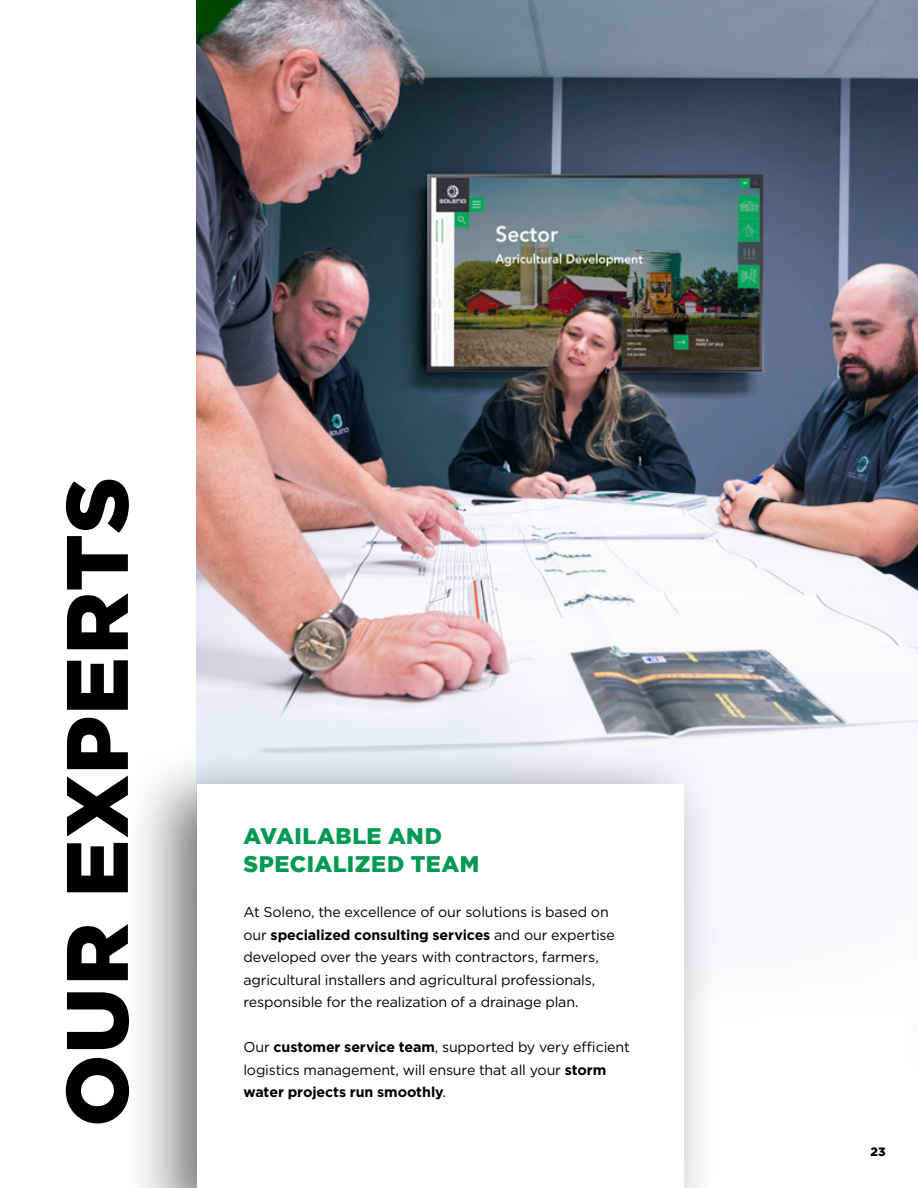
<style>
.page{position:relative;width:918px;height:1188px;background:#fff}
.page>*{position:absolute;margin:0;border:0;box-sizing:border-box;transform-origin:0 0}
.t1{font:900 87px "Gotham";letter-spacing:.01em;color:#000}
.t2{font:900 22.5px/28.5px "Gotham";letter-spacing:.02em;color:#009951}
.t3{font:14.25px/22.5px "Gotham";letter-spacing:-.01em;color:#000}
.t4{font:900 12px "Gotham";color:#000}
.s1{font-weight:700}
</style>
<div class="page">
<img style="left:197px;top:0;width:721px;height:744px">
<svg style="left:141px;top:744px;width:573px;height:444px"></svg>
<div style="left:197px;top:784px;width:487px;height:404px;background:#fff"></div>
<h1 class="t1" style="left:47px;top:1127px;width:651px;rotate:-90deg">OUR EXPERTS</h1>
<h2 class="t2" style="left:244px;top:821px;width:237px">AVAILABLE AND<br>SPECIALIZED TEAM</h2>
<p class="t3" style="left:243px;top:901px;width:373px">At Soleno, the excellence of our solutions is based on our <span class="s1">specialized consulting services</span> and our expertise developed over the years with contractors, farmers, agricultural installers and agricultural professionals, responsible for the realization of a drainage plan.</p>
<p class="t3" style="left:243px;top:1036px;width:388px">Our <span class="s1">customer service team</span>, supported by very efficient logistics management, will ensure that all your <span class="s1">storm water projects run smoothly</span>.</p>
<p class="t4" style="left:871px;top:1145px;width:16px">23</p>
</div>
